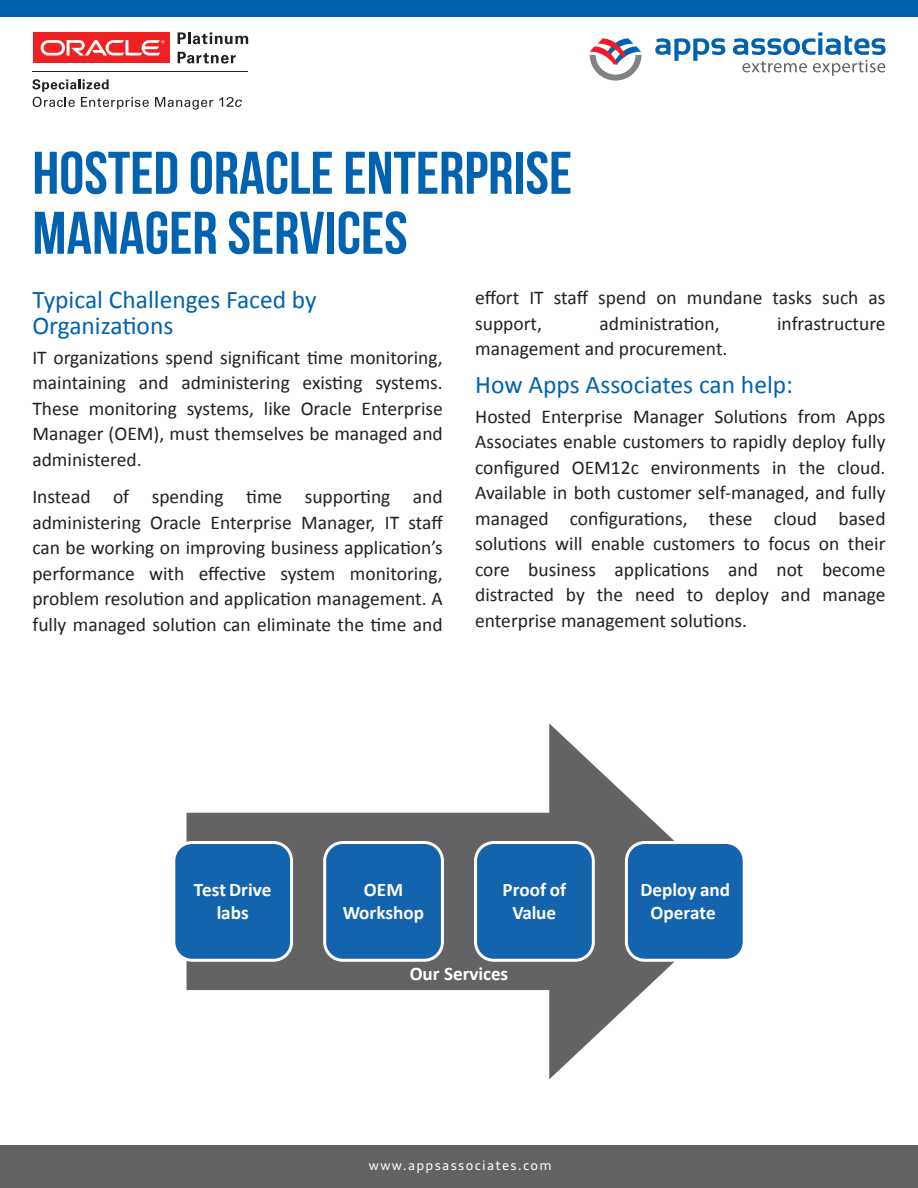
<style>
.page{position:relative;width:918px;height:1188px;background:#fff}
.page>*{position:absolute;margin:0;border:0;box-sizing:border-box;transform-origin:0 0}
.t1{font:700 60px/60px "Bebas Neue";color:#0162b0;scale:1.05 1}
.t2{font:25.5px/25.5px "Calibri";color:#0162b0}
.t3{font:19.5px/25.5px "Calibri";color:#231f20;text-align:justify}
.t4{font:700 19.2px/23px "Calibri";color:#fff;text-align:center}
.t5{font:13.05px "Audi Type";letter-spacing:.1em;color:#fff}
</style>
<div class="page">
<div style="left:0;top:0;width:918px;height:17px;background:#0162b0"></div>
<div style="left:0;top:1145px;width:918px;height:43px;background:#636366"></div>
<svg style="left:590px;top:38px;width:52px;height:43px"></svg>
<svg style="left:655px;top:38px;width:70px;height:23px"></svg>
<svg style="left:733px;top:32px;width:153px;height:44px"></svg>
<svg style="left:187px;top:723px;width:488px;height:356px"></svg>
<div style="left:174px;top:843px;width:118px;height:117px;background:#1363ad;border-radius:18px"></div>
<div style="left:172px;top:841px;width:121px;height:121px;border:3px solid #fff;border-radius:18px"></div>
<div style="left:325px;top:843px;width:117px;height:117px;background:#1363ad;border-radius:18px"></div>
<div style="left:323px;top:841px;width:121px;height:121px;border:3px solid #fff;border-radius:18px"></div>
<div style="left:476px;top:843px;width:117px;height:117px;background:#1363ad;border-radius:18px"></div>
<div style="left:474px;top:841px;width:121px;height:121px;border:3px solid #fff;border-radius:18px"></div>
<div style="left:626px;top:843px;width:118px;height:117px;background:#1363ad;border-radius:18px"></div>
<div style="left:625px;top:841px;width:121px;height:121px;border:3px solid #fff;border-radius:18px"></div>
<div style="left:33px;top:32px;width:137px;height:31px;background:#ee2123"></div>
<svg style="left:41px;top:40px;width:124px;height:16px"></svg>
<svg style="left:155px;top:97px;width:58px;height:13px"></svg>
<svg style="left:32px;top:79px;width:117px;height:30px"></svg>
<svg style="left:219px;top:97px;width:23px;height:10px"></svg>
<hr style="left:33px;top:71px;width:215px;height:1px;background:#231f20">
<svg style="left:178px;top:32px;width:70px;height:12px"></svg>
<svg style="left:178px;top:52px;width:58px;height:12px"></svg>
<h1 class="t1" style="left:32px;top:142px;width:516px">HOSTED ORACLE ENTERPRISE<br>MANAGER SERVICES</h1>
<h2 class="t2" style="left:32px;top:286px;width:286px">Typical Challenges Faced by<br>Organizations</h2>
<p class="t3" style="left:32px;top:344px;width:412px">IT organizations spend significant time monitoring, maintaining and administering existing systems.<br>These monitoring systems, like Oracle Enterprise Manager (OEM), must themselves be managed and administered.</p>
<p class="t3" style="left:32px;top:483px;width:412px">Instead of spending time supporting and administering Oracle Enterprise Manager, IT staff can be working on improving business application’s performance with effective system monitoring, problem resolution and application management. A fully managed solution can eliminate the time and</p>
<p class="t3" style="left:475px;top:284px;width:412px">effort IT staff spend on mundane tasks such as support,</p>
<p class="t3" style="left:600px;top:310px;width:122px">administration,</p>
<p class="t3" style="left:777px;top:310px;width:110px">infrastructure</p>
<p class="t3" style="left:475px;top:335px;width:254px">management and procurement.</p>
<h2 class="t2" style="left:475px;top:370px;width:319px">How Apps Associates can help:</h2>
<p class="t3" style="left:475px;top:403px;width:412px">Hosted Enterprise Manager Solutions from Apps Associates enable customers to rapidly deploy fully configured OEM12c environments in the cloud.<br>Available in both customer self-managed, and fully managed configurations, these cloud based solutions will enable customers to focus on their core business applications and not become distracted by the need to deploy and manage enterprise management solutions.</p>
<p class="t4" style="left:194px;top:877px;width:79px">Test Drive labs</p>
<p class="t4" style="left:343px;top:877px;width:83px">OEM<br>Workshop</p>
<p class="t4" style="left:502px;top:877px;width:65px">Proof of<br>Value</p>
<p class="t4" style="left:641px;top:877px;width:91px">Deploy and<br>Operate</p>
<p class="t4" style="left:410px;top:962px;width:100px">Our Services</p>
<p class="t5" style="left:369px;top:1157px;width:184px">www.appsassociates.com</p>
</div>
